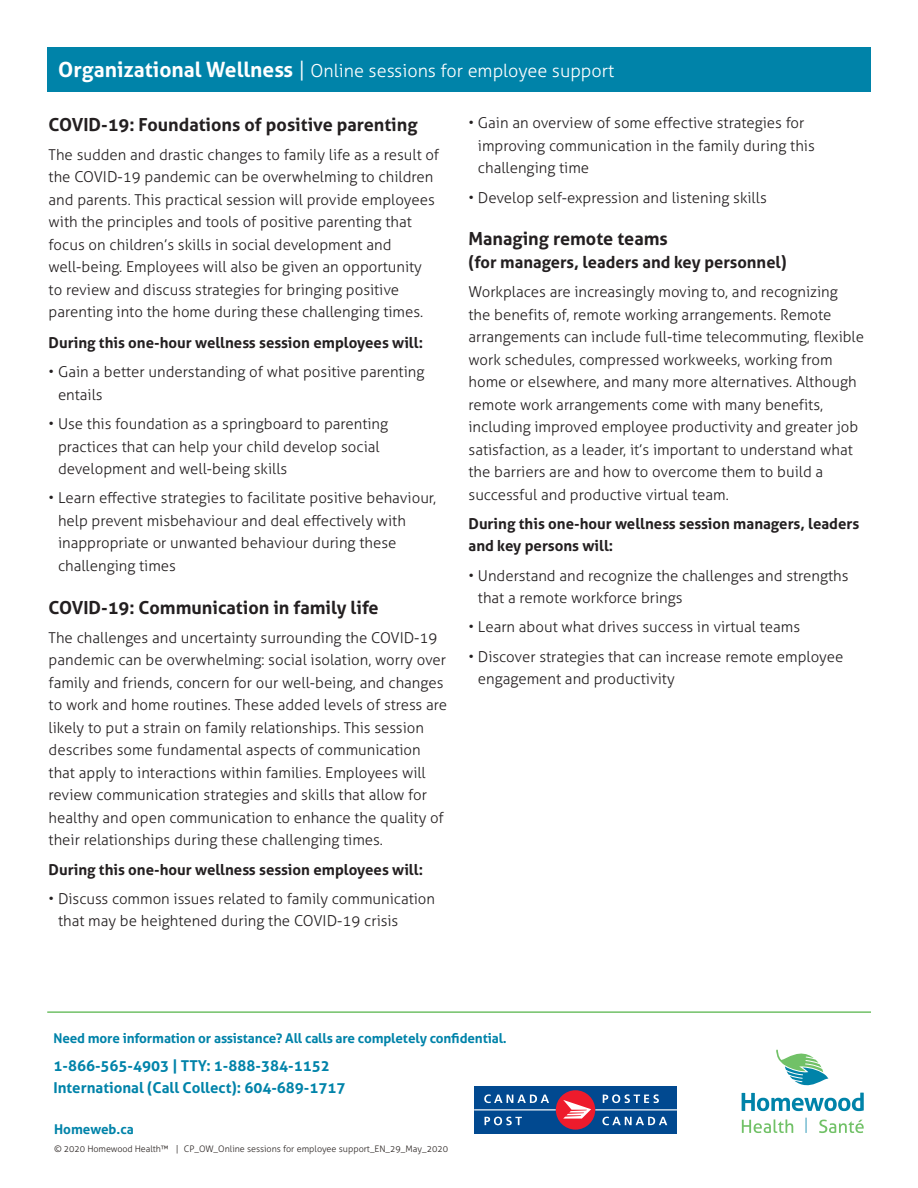
<style>
.page{position:relative;width:918px;height:1188px;background:#fff}
.page>*{position:absolute;margin:0;border:0;box-sizing:border-box;transform-origin:0 0}
.BodyCopy{font:700 18px "Aller";color:#231f20}
.BodyCopy-2{font:300 18px "Aller";color:#fff}
.BodyCopy-3{font:700 16.5px "Aller";color:#231f20}
.BodyCopy-4{font:300 15px/22.5px "Aller";color:#231f20}
.BodyCopy-5{font:700 15px/22.5px "Aller";color:#231f20}
.BodyCopy-6{font:700 15px "Aller";color:#0083a9}
.BodyCopy-7{font:700 13.5px "Aller";letter-spacing:-.01em;color:#0083a9}
.BodyCopy-8{font:300 9px "Aller";color:#2e2826}
.s1{font-weight:700;font-size:21px}
.s2{font-size:21px}
</style>
<div class="page">
<svg style="left:742px;top:1049px;width:122px;height:62px"></svg>
<svg style="left:742px;top:1119px;width:51px;height:14px"></svg>
<svg style="left:819px;top:1120px;width:45px;height:13px"></svg>
<svg style="left:806px;top:1118px;width:1px;height:15px"></svg>
<hr style="left:47px;top:1011px;width:824px;height:2px;background:#71c167">
<div style="left:47px;top:47px;width:824px;height:45px;background:#0083a9"></div>
<div style="left:474px;top:1086px;width:203px;height:48px;background:#014990"></div>
<svg style="left:474px;top:1109px;width:82px;height:1px"></svg>
<div style="left:556px;top:1090px;width:39px;height:40px;background:#ee1b2c;border-radius:50%"></div>
<svg style="left:563px;top:1094px;width:114px;height:31px"></svg>
<svg style="left:484px;top:1094px;width:65px;height:9px"></svg>
<svg style="left:485px;top:1117px;width:37px;height:8px"></svg>
<p class="BodyCopy-2" style="left:58px;top:60px;width:558px"><span class="s1">Organizational Wellness</span> <span class="s2">|</span> Online sessions for employee support</p>
<p class="BodyCopy" style="left:49px;top:113px;width:370px">COVID-19: Foundations of positive parenting</p>
<p class="BodyCopy-4" style="left:49px;top:143px;width:392px">The sudden and drastic changes to family life as a result of the COVID-19 pandemic can be overwhelming to children and parents. This practical session will provide employees with the principles and tools of positive parenting that focus on children’s skills in social development and well-being. Employees will also be given an opportunity to review and discuss strategies for bringing positive parenting into the home during these challenging times.</p>
<p class="BodyCopy-5" style="left:49px;top:332px;width:376px">During this one-hour wellness session employees will:</p>
<p class="BodyCopy-4" style="left:58px;top:361px;width:368px;text-indent:-9px">• Gain a better understanding of what positive parenting entails</p>
<p class="BodyCopy-4" style="left:58px;top:413px;width:332px;text-indent:-9px">• Use this foundation as a springboard to parenting practices that can help your child develop social development and well-being skills</p>
<p class="BodyCopy-4" style="left:58px;top:487px;width:380px;text-indent:-9px">• Learn effective strategies to facilitate positive behaviour, help prevent misbehaviour and deal effectively with inappropriate or unwanted behaviour during these challenging times</p>
<p class="BodyCopy" style="left:49px;top:596px;width:332px">COVID-19: Communication in family life</p>
<p class="BodyCopy-4" style="left:49px;top:626px;width:400px">The challenges and uncertainty surrounding the COVID-19 pandemic can be overwhelming: social isolation, worry over family and friends, concern for our well-being, and changes to work and home routines. These added levels of stress are likely to put a strain on family relationships. This session describes some fundamental aspects of communication that apply to interactions within families. Employees will review communication strategies and skills that allow for healthy and open communication to enhance the quality of their relationships during these challenging times.</p>
<p class="BodyCopy-5" style="left:49px;top:858px;width:376px">During this one-hour wellness session employees will:</p>
<p class="BodyCopy-4" style="left:58px;top:887px;width:379px;text-indent:-9px">• Discuss common issues related to family communication that may be heightened during the COVID-19 crisis</p>
<p class="BodyCopy-4" style="left:478px;top:112px;width:338px;text-indent:-9px">• Gain an overview of some effective strategies for improving communication in the family during this challenging time</p>
<p class="BodyCopy-4" style="left:469px;top:186px;width:300px">• Develop self-expression and listening skills</p>
<p class="BodyCopy" style="left:469px;top:228px;width:201px">Managing remote teams</p>
<p class="BodyCopy-3" style="left:469px;top:252px;width:320px">(for managers, leaders and key personnel)</p>
<p class="BodyCopy-4" style="left:469px;top:281px;width:397px">Workplaces are increasingly moving to, and recognizing<br>the benefits of, remote working arrangements. Remote arrangements can include full-time telecommuting, flexible work schedules, compressed workweeks, working from home or elsewhere, and many more alternatives. Although remote work arrangements come with many benefits, including improved employee productivity and greater job satisfaction, as a leader, it’s important to understand what the barriers are and how to overcome them to build a successful and productive virtual team.</p>
<p class="BodyCopy-5" style="left:469px;top:512px;width:392px">During this one-hour wellness session managers, leaders and key persons will:</p>
<p class="BodyCopy-4" style="left:478px;top:564px;width:372px;text-indent:-9px">• Understand and recognize the challenges and strengths that a remote workforce brings</p>
<p class="BodyCopy-4" style="left:469px;top:616px;width:333px">• Learn about what drives success in virtual teams</p>
<p class="BodyCopy-4" style="left:478px;top:645px;width:367px;text-indent:-9px">• Discover strategies that can increase remote employee engagement and productivity</p>
<p class="BodyCopy-7" style="left:53px;top:1030px;width:455px">Need more information or assistance? All calls are completely confidential.</p>
<p class="BodyCopy-6" style="left:53px;top:1057px;width:278px">1-866-565-4903 | TTY: 1-888-384-1152</p>
<p class="BodyCopy-6" style="left:53px;top:1078px;width:294px">International (Call Collect): 604-689-1717</p>
<p class="BodyCopy-7" style="left:54px;top:1120px;width:81px">Homeweb.ca</p>
<p class="BodyCopy-8" style="left:54px;top:1143px;width:396px">© 2020 Homewood Health™ | CP_OW_Online sessions for employee support_EN_29_May_2020</p>
</div>
